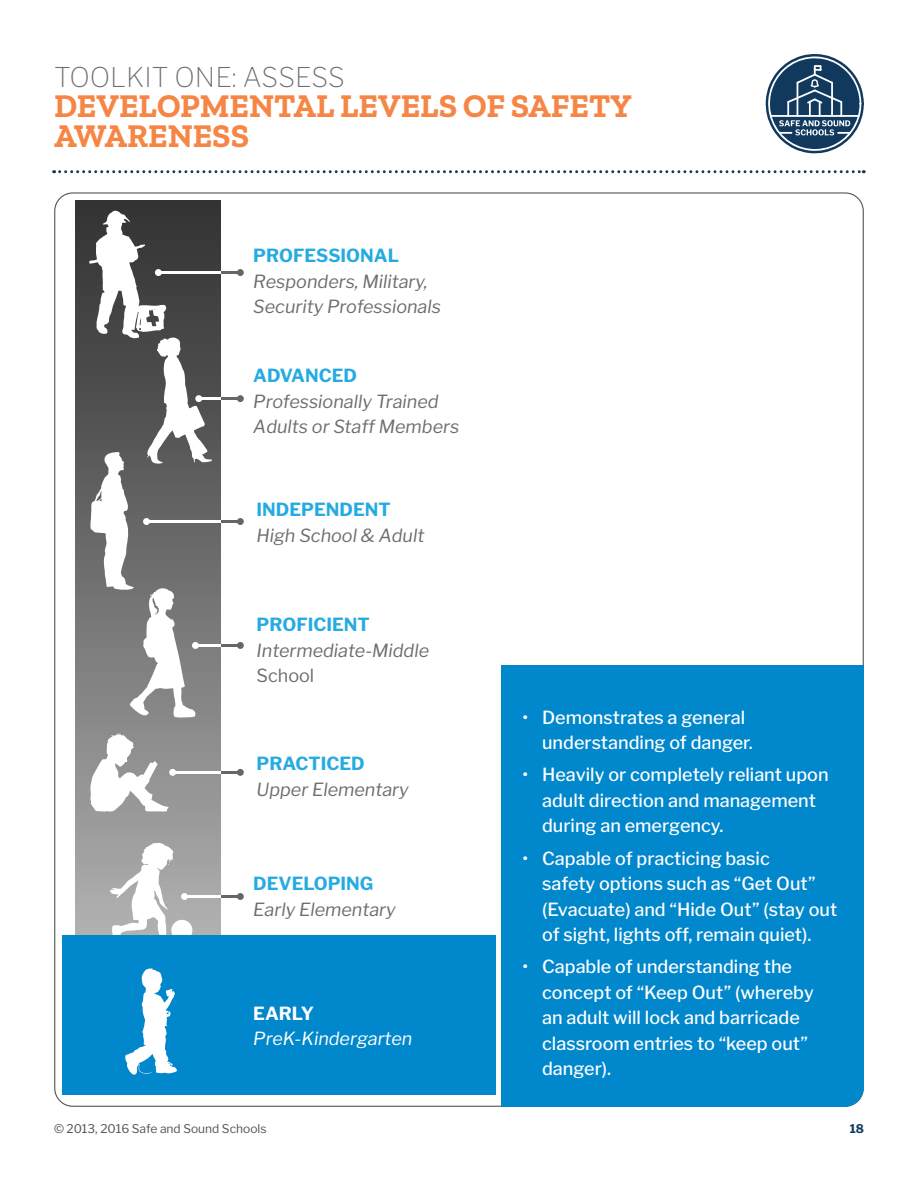
<style>
.page{position:relative;width:918px;height:1188px;background:#fff}
.page>*{position:absolute;margin:0;border:0;box-sizing:border-box;transform-origin:0 0}
.t1{font:700 33px/30px "Zilla Slab";color:#f68646}
.t2{font:100 27px "Libre Franklin";color:#6d6e71}
.t3{font:500 18px/25.5px "Libre Franklin";color:#fff}
.t4{font:italic 18px/25.5px "Libre Franklin";color:#6d6e71}
.t5{font:700 18px "Libre Franklin";color:#26abe1}
.t6{font:italic 18px "Libre Franklin";color:#fff}
.t7{font:18px "Libre Franklin";color:#6d6e71}
.t8{font:700 18px "Libre Franklin";color:#fff}
.t9{font:12px "Libre Franklin";color:#545454}
.t10{font:700 12px "Libre Franklin";color:#10395d}
</style>
<div class="page">
<svg style="left:54px;top:170px;width:810px;height:3px"></svg>
<svg style="left:765px;top:54px;width:99px;height:100px"></svg>
<svg style="left:76px;top:201px;width:145px;height:734px;background:#808080"></svg>
<svg style="left:90px;top:733px;width:79px;height:79px"></svg>
<svg style="left:110px;top:842px;width:68px;height:93px"></svg>
<div style="left:171px;top:920px;width:21px;height:21px;background:#fff;border-radius:50%"></div>
<hr style="left:160px;top:272px;width:61px;height:2px;background:#fff">
<svg style="left:221px;top:272px;width:16px;height:2px"></svg>
<div style="left:237px;top:269px;width:7px;height:7px;background:#666;border-radius:50%"></div>
<hr style="left:199px;top:398px;width:22px;height:2px;background:#fff">
<svg style="left:221px;top:398px;width:16px;height:2px"></svg>
<div style="left:237px;top:395px;width:7px;height:7px;background:#666;border-radius:50%"></div>
<hr style="left:147px;top:520px;width:74px;height:3px;background:#fff">
<hr style="left:194px;top:644px;width:27px;height:3px;background:#fff">
<hr style="left:221px;top:520px;width:19px;height:3px;background:#666">
<hr style="left:221px;top:644px;width:19px;height:3px;background:#666">
<div style="left:237px;top:518px;width:7px;height:7px;background:#666;border-radius:50%"></div>
<div style="left:237px;top:642px;width:7px;height:7px;background:#666;border-radius:50%"></div>
<div style="left:169px;top:769px;width:7px;height:7px;background:#fff;border-radius:50%"></div>
<hr style="left:173px;top:771px;width:48px;height:2px;background:#fff">
<svg style="left:221px;top:771px;width:16px;height:2px"></svg>
<div style="left:237px;top:769px;width:7px;height:7px;background:#666;border-radius:50%"></div>
<div style="left:181px;top:893px;width:7px;height:7px;background:#fff;border-radius:50%"></div>
<hr style="left:185px;top:895px;width:36px;height:3px;background:#fff">
<hr style="left:221px;top:895px;width:19px;height:3px;background:#666">
<div style="left:237px;top:893px;width:7px;height:7px;background:#666;border-radius:50%"></div>
<div style="left:62px;top:935px;width:434px;height:160px;background:#0087cc"></div>
<svg style="left:89px;top:210px;width:123px;height:511px"></svg>
<svg style="left:125px;top:968px;width:52px;height:107px"></svg>
<div style="left:501px;top:665px;width:363px;height:442px;background:#0087cc;border-radius:20px"></div>
<h2 class="t2" style="left:54px;top:64px;width:292px">TOOLKIT ONE: ASSESS</h2>
<h1 class="t1" style="left:54px;top:91px;width:579px">DEVELOPMENTAL LEVELS OF SAFETY<br>AWARENESS</h1>
<p class="t5" style="left:253px;top:247px;width:147px">PROFESSIONAL</p>
<p class="t4" style="left:253px;top:269px;width:189px">Responders, Military,<br>Security Professionals</p>
<p class="t5" style="left:253px;top:367px;width:105px">ADVANCED</p>
<p class="t4" style="left:253px;top:389px;width:207px">Professionally Trained<br>Adults or Staff Members</p>
<p class="t5" style="left:257px;top:501px;width:136px">INDEPENDENT</p>
<p class="t4" style="left:257px;top:523px;width:169px">High School &amp; Adult</p>
<p class="t5" style="left:257px;top:616px;width:115px">PROFICIENT</p>
<p class="t4" style="left:257px;top:638px;width:174px">Intermediate-Middle</p>
<p class="t7" style="left:257px;top:667px;width:59px">School</p>
<p class="t5" style="left:257px;top:755px;width:110px">PRACTICED</p>
<p class="t4" style="left:257px;top:777px;width:154px">Upper Elementary</p>
<p class="t5" style="left:253px;top:875px;width:122px">DEVELOPING</p>
<p class="t4" style="left:253px;top:897px;width:144px">Early Elementary</p>
<p class="t8" style="left:253px;top:1005px;width:62px">EARLY</p>
<p class="t6" style="left:253px;top:1030px;width:160px">PreK-Kindergarten</p>
<p class="t3" style="left:542px;top:705px;width:212px;text-indent:-19px">• Demonstrates a general understanding of danger.</p>
<p class="t3" style="left:542px;top:763px;width:288px;text-indent:-19px">• Heavily or completely reliant upon adult direction and management during an emergency.</p>
<p class="t3" style="left:542px;top:846px;width:297px;text-indent:-19px">• Capable of practicing basic<br>safety options such as “Get Out” (Evacuate) and “Hide Out” (stay out of sight, lights off, remain quiet).</p>
<p class="t3" style="left:542px;top:955px;width:273px;text-indent:-19px">• Capable of understanding the concept of “Keep Out” (whereby an adult will lock and barricade classroom entries to “keep out” danger).</p>
<p class="t9" style="left:54px;top:1122px;width:214px">© 2013, 2016 Safe and Sound Schools</p>
<p class="t10" style="left:850px;top:1122px;width:16px">18</p>
</div>
